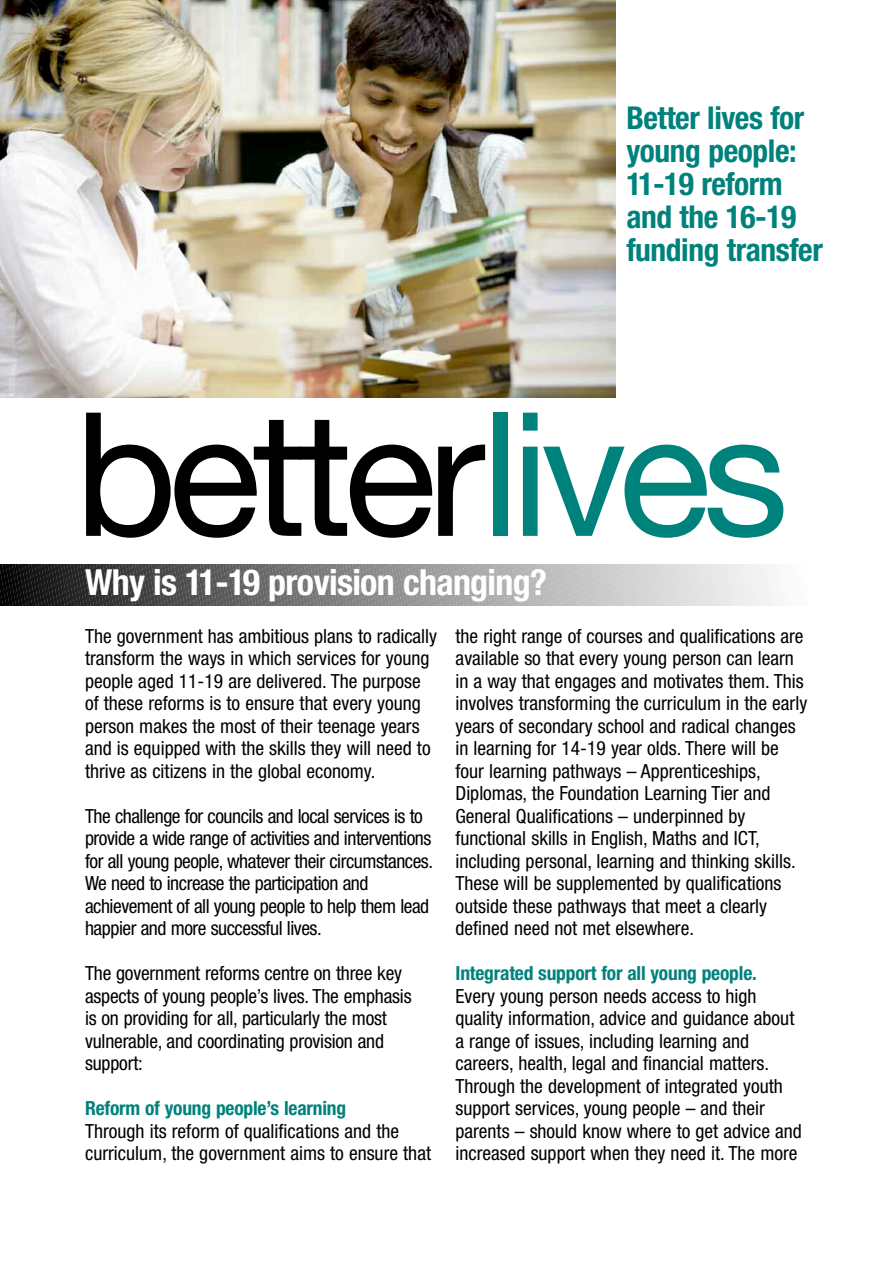
<style>
.page{position:relative;width:893px;height:1263px;background:#fff}
.page>*{position:absolute;margin:0;border:0;box-sizing:border-box;transform-origin:0 0}
.t1{font:172.5px "Helvetica Neue";letter-spacing:-.05em;color:#000}
.t2{font:700 condensed 36px "Helvetica Neue";letter-spacing:-.02em;color:#fff}
.t3{font:700 condensed 31.5px/33px "Helvetica Neue";letter-spacing:-.015em;color:#00827c}
.t4{font:condensed 19.5px/22.5px "Helvetica Neue";color:#000}
.t5{font:condensed 19.5px/22.5px "Helvetica Neue";letter-spacing:-.025em;color:#000}
.t6{font:700 condensed 19.5px "Helvetica Neue";letter-spacing:-.01em;color:#00827c}
.s1{color:#00827c}
</style>
<div class="page">
<img style="left:0;top:0;width:615px;height:398px">
<svg style="left:0;top:565px;width:774px;height:40px;background:#8c8c8c"></svg>
<h3 class="t3" style="left:626px;top:101px;width:198px">Better lives for young people:<br>11-19 reform and the 16-19 funding transfer</h3>
<h1 class="t1" style="left:75px;top:372px;width:715px">better<span class="s1">lives</span></h1>
<h2 class="t2" style="left:85px;top:561px;width:463px">Why is 11-19 provision changing?</h2>
<p class="t4" style="left:85px;top:624px;width:354px">The government has ambitious plans to radically transform the ways in which services for young people aged 11-19 are delivered. The purpose of these reforms is to ensure that every young person makes the most of their teenage years and is equipped with the skills they will need to thrive as citizens in the global economy.</p>
<p class="t5" style="left:85px;top:804px;width:349px">The challenge for councils and local services is to provide a wide range of activities and interventions for all young people, whatever their circumstances.<br>We need to increase the participation and achievement of all young people to help them lead happier and more successful lives.</p>
<p class="t4" style="left:85px;top:962px;width:328px">The government reforms centre on three key aspects of young people’s lives. The emphasis is on providing for all, particularly the most vulnerable, and coordinating provision and support:</p>
<p class="t6" style="left:85px;top:1097px;width:263px">Reform of young people’s learning</p>
<p class="t4" style="left:85px;top:1120px;width:348px">Through its reform of qualifications and the curriculum, the government aims to ensure that</p>
<p class="t4" style="left:455px;top:624px;width:353px">the right range of courses and qualifications are available so that every young person can learn in a way that engages and motivates them. This involves transforming the curriculum in the early years of secondary school and radical changes in learning for 14-19 year olds. There will be four learning pathways – Apprenticeships, Diplomas, the Foundation Learning Tier and General Qualifications – underpinned by functional skills in English, Maths and ICT, including personal, learning and thinking skills.<br>These will be supplemented by qualifications outside these pathways that meet a clearly defined need not met elsewhere.</p>
<p class="t6" style="left:455px;top:962px;width:303px">Integrated support for all young people.</p>
<p class="t4" style="left:455px;top:985px;width:348px">Every young person needs access to high quality information, advice and guidance about a range of issues, including learning and careers, health, legal and financial matters.<br>Through the development of integrated youth support services, young people – and their parents – should know where to get advice and increased support when they need it. The more</p>
</div>
